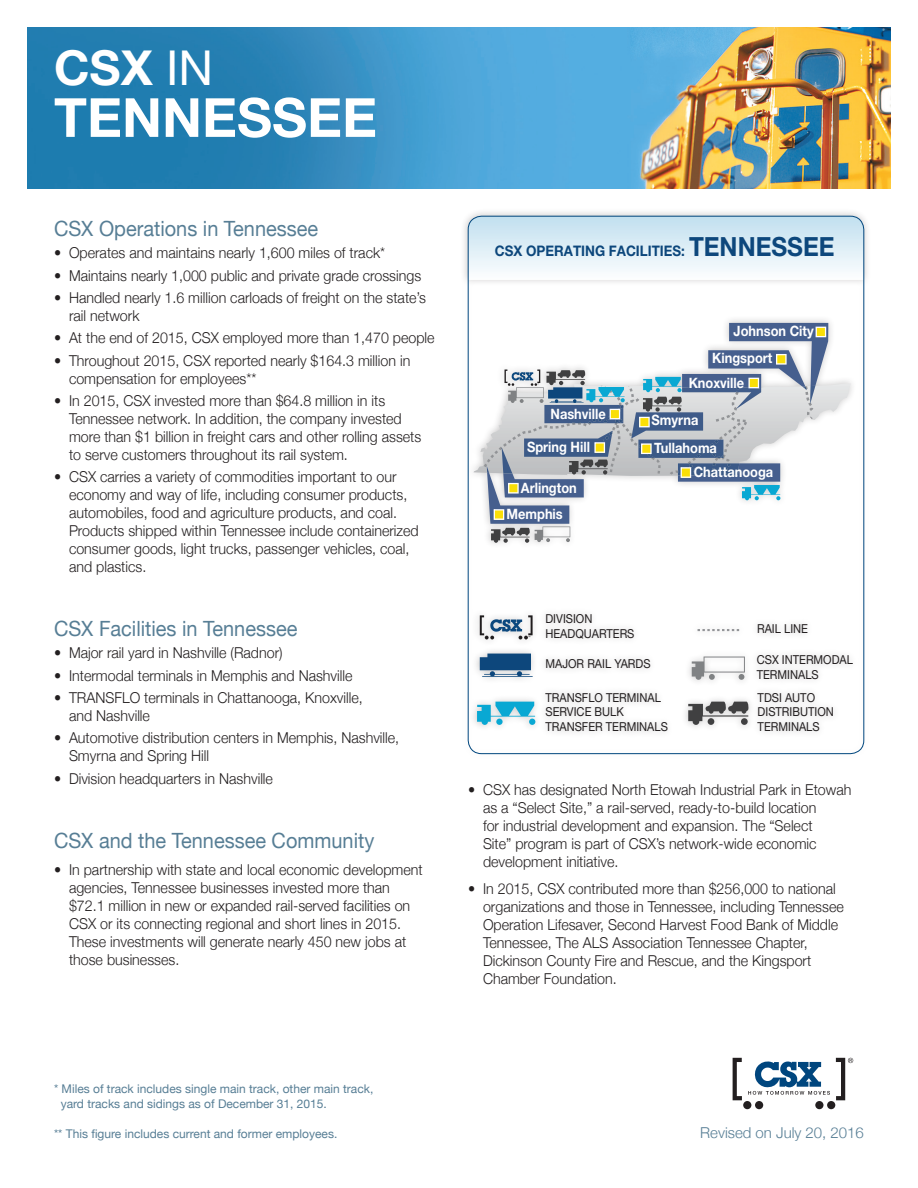
<style>
.page{position:relative;width:918px;height:1188px;background:#fff}
.page>*{position:absolute;margin:0;border:0;box-sizing:border-box;transform-origin:0 0}
.t1{font:700 54px "Helvetica Neue";color:#fff}
.t2{font:700 48px "Helvetica Neue";color:#fff}
.Paragraph_Style_1{font:21px "Helvetica Neue";color:#577e95;scale:.95 1}
.t3{font:300 15px/18px "Helvetica Neue";color:#231f20;scale:.95 1}
.t4{font:300 15px "Helvetica Neue";color:#577e95}
.t5{font:700 14.55px "Helvetica Neue";color:#0d477c;scale:.92 1}
.t6{font:700 14.25px/23.7px "Helvetica Neue";color:#fff;scale:.9 1}
.t7{font:12.3px/14.9px "Helvetica Neue";color:#231f20;scale:.9 1}
.t8{font:12px/15px "Helvetica Neue";color:#577e95}
.s1{font-weight:400}
.s2{font-size:26.4px}
</style>
<div class="page">
<img style="left:27px;top:27px;width:864px;height:162px">
<div style="left:743px;top:1101px;width:8px;height:8px;background:#231f20;border-radius:50%"></div>
<div style="left:755px;top:1101px;width:8px;height:8px;background:#231f20;border-radius:50%"></div>
<div style="left:815px;top:1101px;width:9px;height:8px;background:#231f20;border-radius:50%"></div>
<div style="left:827px;top:1101px;width:8px;height:8px;background:#231f20;border-radius:50%"></div>
<svg style="left:733px;top:1058px;width:9px;height:42px"></svg>
<svg style="left:748px;top:1061px;width:82px;height:34px"></svg>
<svg style="left:836px;top:1058px;width:17px;height:42px"></svg>
<div style="left:460px;top:208px;width:412px;height:554px;background:#231f20;opacity:.25"></div>
<svg style="left:468px;top:216px;width:396px;height:64px"></svg>
<svg style="left:480px;top:654px;width:53px;height:23px"></svg>
<svg style="left:477px;top:702px;width:58px;height:23px"></svg>
<svg style="left:698px;top:629px;width:41px;height:2px"></svg>
<svg style="left:692px;top:657px;width:53px;height:23px"></svg>
<svg style="left:688px;top:702px;width:61px;height:23px"></svg>
<svg style="left:480px;top:615px;width:53px;height:24px"></svg>
<svg style="left:474px;top:323px;width:377px;height:220px"></svg>
<h2 class="t2" style="left:54px;top:30px;width:161px">CSX <span class="s1">IN</span></h2>
<p class="t1" style="left:54px;top:75px;width:325px">TENNESSEE</p>
<p class="Paragraph_Style_1" style="left:54px;top:213px;width:280px">CSX Operations in Tennessee</p>
<p class="t3" style="left:54px;top:243px;width:350px">• Operates and maintains nearly 1,600 miles of track*</p>
<p class="t3" style="left:54px;top:265px;width:388px">• Maintains nearly 1,000 public and private grade crossings</p>
<p class="t3" style="left:69px;top:288px;width:377px;text-indent:-15px">• Handled nearly 1.6 million carloads of freight on the state’s rail network</p>
<p class="t3" style="left:54px;top:328px;width:402px">• At the end of 2015, CSX employed more than 1,470 people</p>
<p class="t3" style="left:69px;top:350px;width:361px;text-indent:-15px">• Throughout 2015, CSX reported nearly $164.3 million in compensation for employees**</p>
<p class="t3" style="left:69px;top:390px;width:372px;text-indent:-15px">• In 2015, CSX invested more than $64.8 million in its Tennessee network. In addition, the company invested more than $1 billion in freight cars and other rolling assets to serve customers throughout its rail system.</p>
<p class="t3" style="left:69px;top:467px;width:370px;text-indent:-15px">• CSX carries a variety of commodities important to our economy and way of life, including consumer products, automobiles, food and agriculture products, and coal.<br>Products shipped within Tennessee include containerized consumer goods, light trucks, passenger vehicles, coal, and plastics.</p>
<p class="Paragraph_Style_1" style="left:54px;top:614px;width:258px">CSX Facilities in Tennessee</p>
<p class="t3" style="left:54px;top:643px;width:242px">• Major rail yard in Nashville (Radnor)</p>
<p class="t3" style="left:54px;top:665px;width:316px">• Intermodal terminals in Memphis and Nashville</p>
<p class="t3" style="left:69px;top:688px;width:311px;text-indent:-15px">• TRANSFLO terminals in Chattanooga, Knoxville, and Nashville</p>
<p class="t3" style="left:69px;top:728px;width:349px;text-indent:-15px">• Automotive distribution centers in Memphis, Nashville,<br>Smyrna and Spring Hill</p>
<p class="t3" style="left:54px;top:768px;width:232px">• Division headquarters in Nashville</p>
<p class="Paragraph_Style_1" style="left:54px;top:825px;width:339px">CSX and the Tennessee Community</p>
<p class="t3" style="left:69px;top:859px;width:374px;text-indent:-15px">• In partnership with state and local economic development agencies, Tennessee businesses invested more than $72.1 million in new or expanded rail-served facilities on CSX or its connecting regional and short lines in 2015.<br>These investments will generate nearly 450 new jobs at those businesses.</p>
<p class="t5" style="left:495px;top:239px;width:371px">CSX OPERATING FACILITIES: <span class="s2">TENNESSEE</span></p>
<p class="t6" style="left:734px;top:319px;width:91px">Johnson City</p>
<p class="t6" style="left:712px;top:347px;width:68px">Kingsport</p>
<p class="t6" style="left:551px;top:403px;width:63px">Nashville</p>
<p class="t6" style="left:527px;top:436px;width:71px">Spring Hill</p>
<p class="t6" style="left:521px;top:476px;width:64px">Arlington</p>
<p class="t6" style="left:507px;top:503px;width:64px">Memphis</p>
<p class="t6" style="left:689px;top:372px;width:63px">Knoxville</p>
<p class="t6" style="left:652px;top:409px;width:54px">Smyrna</p>
<p class="t6" style="left:694px;top:437px;width:90px;text-indent:-40px">Tullahoma<br>Chattanooga</p>
<p class="t7" style="left:545px;top:612px;width:100px">DIVISION<br>HEADQUARTERS</p>
<p class="t7" style="left:757px;top:622px;width:58px">RAIL LINE</p>
<p class="t7" style="left:546px;top:657px;width:118px">MAJOR RAIL YARDS</p>
<p class="t7" style="left:546px;top:690px;width:137px">TRANSFLO TERMINAL<br>SERVICE BULK<br>TRANSFER TERMINALS</p>
<p class="t7" style="left:757px;top:653px;width:108px">CSX INTERMODAL<br>TERMINALS</p>
<p class="t7" style="left:758px;top:690px;width:86px">TDSI AUTO<br>DISTRIBUTION<br>TERMINALS</p>
<p class="t3" style="left:483px;top:780px;width:389px;text-indent:-15px">• CSX has designated North Etowah Industrial Park in Etowah as a “Select Site,” a rail-served, ready-to-build location<br>for industrial development and expansion. The “Select<br>Site” program is part of CSX’s network-wide economic development initiative.</p>
<p class="t3" style="left:483px;top:879px;width:381px;text-indent:-15px">• In 2015, CSX contributed more than $256,000 to national organizations and those in Tennessee, including Tennessee Operation Lifesaver, Second Harvest Food Bank of Middle Tennessee, The ALS Association Tennessee Chapter, Dickinson County Fire and Rescue, and the Kingsport Chamber Foundation.</p>
<p class="t8" style="left:61px;top:1082px;width:314px;text-indent:-7px">* Miles of track includes single main track, other main track, yard tracks and sidings as of December 31, 2015.</p>
<p class="t8" style="left:54px;top:1127px;width:285px">** This figure includes current and former employees.</p>
<p class="t4" style="left:700px;top:1120px;width:165px">Revised on July 20, 2016</p>
</div>
